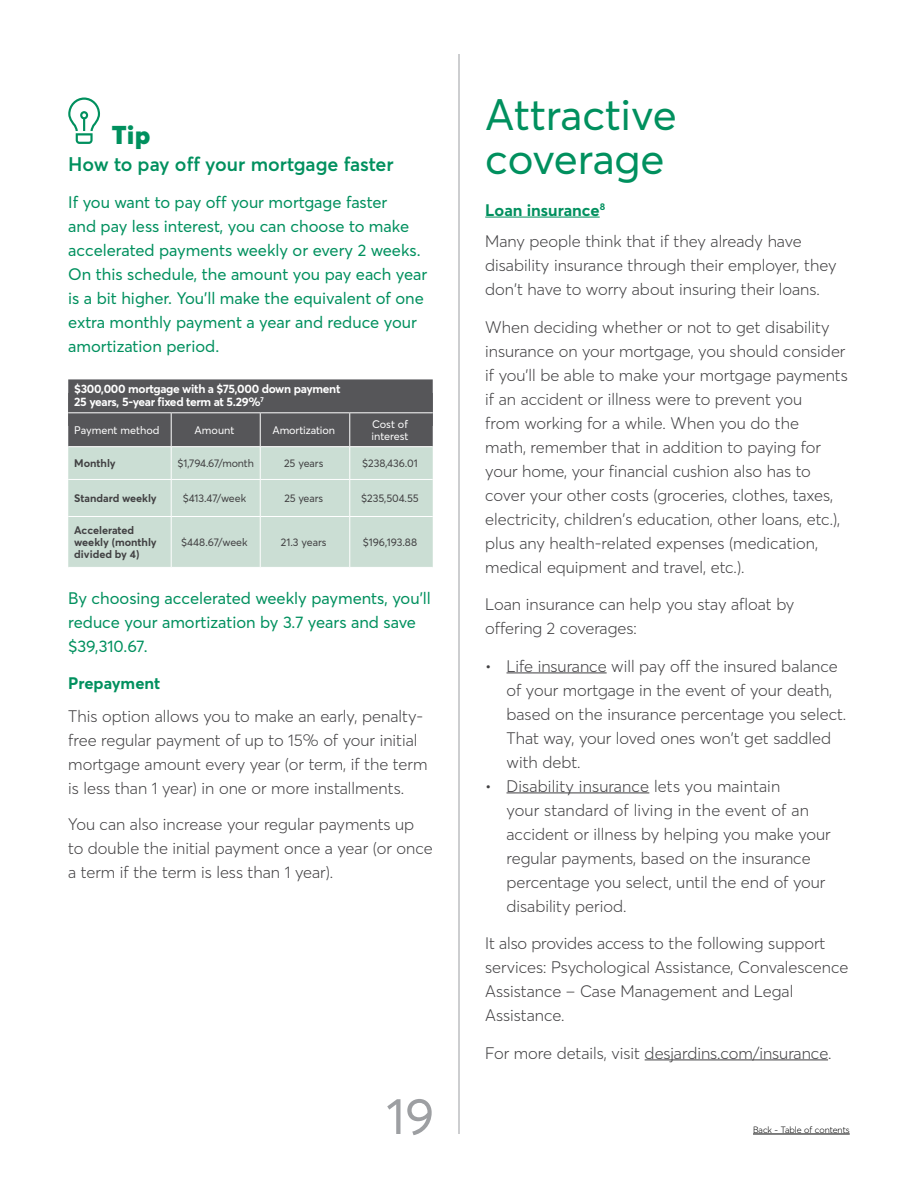
<style>
.page{position:relative;width:918px;height:1188px;background:#fff}
.page>*{position:absolute;margin:0;border:0;box-sizing:border-box;transform-origin:0 0}
.t1{font:50.55px "Desjardins Sans";color:#9d9fa2}
.t2{font:43.5px/43.5px "Desjardins Sans";color:#00905e}
.t3{font:900 25.5px "Desjardins Sans";color:#00905e}
.t4{font:600 19.5px "Desjardins Sans";color:#00905e}
.t5{font:300 16.5px/24px "Desjardins Sans";color:#414042}
.t6{font:16.5px/24px "Desjardins Sans";color:#00905e}
.t7{font:700 16.5px "Desjardins Sans";color:#00905e}
.t8{font:700 12px "Desjardins Sans";letter-spacing:-.025em;color:#fff}
.t9{font:10.8px "Desjardins Sans";letter-spacing:-.005em;color:#414042}
.t10{font:700 10.8px/12px "Desjardins Sans";color:#414042}
.t11{font:10.8px/12px "Desjardins Sans";color:#fff}
.t12{font:300 9px "Desjardins Sans";color:#000}
</style>
<div class="page">
<hr style="left:459px;top:54px;width:1px;height:1080px;background:#9d9fa2">
<div style="left:68px;top:379px;width:365px;height:33px;background:#565659"></div>
<svg style="left:68px;top:97px;width:32px;height:47px"></svg>
<div style="left:68px;top:413px;width:365px;height:33px;background:#565659"></div>
<div style="left:68px;top:447px;width:365px;height:120px;background:#cbded4"></div>
<hr style="left:349px;top:413px;width:1px;height:33px;background:#fff">
<hr style="left:349px;top:447px;width:1px;height:32px;background:#fff">
<hr style="left:349px;top:480px;width:1px;height:36px;background:#fff">
<hr style="left:349px;top:517px;width:1px;height:50px;background:#fff">
<hr style="left:171px;top:413px;width:1px;height:33px;background:#fff">
<hr style="left:260px;top:413px;width:1px;height:33px;background:#fff">
<hr style="left:171px;top:447px;width:1px;height:32px;background:#fff">
<hr style="left:260px;top:447px;width:1px;height:32px;background:#fff">
<hr style="left:68px;top:479px;width:103px;height:1px;background:#fff">
<hr style="left:171px;top:479px;width:89px;height:1px;background:#fff">
<hr style="left:171px;top:480px;width:1px;height:36px;background:#fff">
<hr style="left:260px;top:479px;width:90px;height:1px;background:#fff">
<hr style="left:260px;top:480px;width:1px;height:36px;background:#fff">
<hr style="left:350px;top:479px;width:83px;height:1px;background:#fff">
<hr style="left:68px;top:516px;width:103px;height:1px;background:#fff">
<hr style="left:171px;top:516px;width:89px;height:1px;background:#fff">
<hr style="left:171px;top:517px;width:1px;height:50px;background:#fff">
<hr style="left:260px;top:516px;width:90px;height:1px;background:#fff">
<hr style="left:260px;top:517px;width:1px;height:50px;background:#fff">
<hr style="left:350px;top:516px;width:83px;height:1px;background:#fff">
<hr style="left:485px;top:217px;width:115px;height:1px;background:#00905e">
<hr style="left:507px;top:673px;width:100px;height:1px;background:#414042">
<hr style="left:507px;top:793px;width:142px;height:1px;background:#414042">
<hr style="left:645px;top:1060px;width:183px;height:1px;background:#414042">
<hr style="left:753px;top:1134px;width:97px;height:1px;background:#000">
<p class="t3" style="left:112px;top:119px;width:40px">Tip</p>
<p class="t4" style="left:68px;top:152px;width:327px">How to pay off your mortgage faster</p>
<p class="t6" style="left:68px;top:191px;width:361px">If you want to pay off your mortgage faster<br>and pay less interest, you can choose to make accelerated payments weekly or every 2 weeks.<br>On this schedule, the amount you pay each year is a bit higher. You'll make the equivalent of one extra monthly payment a year and reduce your amortization period.</p>
<p class="t8" style="left:74px;top:381px;width:268px">$300,000 mortgage with a $75,000 down payment</p>
<p class="t8" style="left:74px;top:395px;width:191px">25 years, 5-year fixed term at 5.29%<sup>7</sup></p>
<p class="t11" style="left:74px;top:424px;width:87px">Payment method</p>
<p class="t11" style="left:195px;top:424px;width:41px">Amount</p>
<p class="t11" style="left:273px;top:424px;width:64px">Amortization</p>
<p class="t11" style="left:372px;top:418px;width:38px">Cost of interest</p>
<p class="t10" style="left:74px;top:457px;width:43px">Monthly</p>
<p class="t9" style="left:178px;top:457px;width:78px">$1,794.67/month</p>
<p class="t9" style="left:284px;top:457px;width:41px">25 years</p>
<p class="t9" style="left:362px;top:457px;width:57px">$238,436.01</p>
<p class="t10" style="left:74px;top:492px;width:84px">Standard weekly</p>
<p class="t9" style="left:183px;top:492px;width:65px">$413.47/week</p>
<p class="t9" style="left:285px;top:492px;width:40px">25 years</p>
<p class="t9" style="left:361px;top:492px;width:59px">$235,504.55</p>
<p class="t10" style="left:74px;top:524px;width:84px">Accelerated weekly (monthly divided by 4)</p>
<p class="t9" style="left:181px;top:536px;width:68px">$448.67/week</p>
<p class="t9" style="left:281px;top:536px;width:47px">21.3 years</p>
<p class="t9" style="left:363px;top:536px;width:56px">$196,193.88</p>
<p class="t6" style="left:68px;top:586px;width:364px">By choosing accelerated weekly payments, you'll reduce your amortization by 3.7 years and save $39,310.67.</p>
<h4 class="t7" style="left:68px;top:673px;width:94px">Prepayment</h4>
<p class="t5" style="left:68px;top:704px;width:361px">This option allows you to make an early, penalty&shy;free regular payment of up to 15% of your initial mortgage amount every year (or term, if the term is less than 1 year) in one or more installments.</p>
<p class="t5" style="left:68px;top:812px;width:366px">You can also increase your regular payments up to double the initial payment once a year (or once a term if the term is less than 1 year).</p>
<h1 class="t1" style="left:386px;top:1085px;width:50px">19</h1>
<h3 class="t2" style="left:485px;top:93px;width:193px">Attractive coverage</h3>
<h4 class="t7" style="left:485px;top:199px;width:121px">Loan insurance<sup>8</sup></h4>
<p class="t5" style="left:485px;top:229px;width:353px">Many people think that if they already have disability insurance through their employer, they don't have to worry about insuring their loans.</p>
<p class="t5" style="left:485px;top:315px;width:364px">When deciding whether or not to get disability insurance on your mortgage, you should consider if you'll be able to make your mortgage payments if an accident or illness were to prevent you<br>from working for a while. When you do the<br>math, remember that in addition to paying for your home, your financial cushion also has to cover your other costs (groceries, clothes, taxes, electricity, children's education, other loans, etc.), plus any health-related expenses (medication, medical equipment and travel, etc.).</p>
<p class="t5" style="left:485px;top:592px;width:311px">Loan insurance can help you stay afloat by offering 2 coverages:</p>
<p class="t5" style="left:507px;top:654px;width:341px;text-indent:-21px">• Life insurance will pay off the insured balance of your mortgage in the event of your death, based on the insurance percentage you select.<br>That way, your loved ones won't get saddled with debt.</p>
<p class="t5" style="left:507px;top:774px;width:326px;text-indent:-21px">• Disability insurance lets you maintain<br>your standard of living in the event of an accident or illness by helping you make your regular payments, based on the insurance percentage you select, until the end of your disability period.</p>
<p class="t5" style="left:485px;top:931px;width:365px">It also provides access to the following support services: Psychological Assistance, Convalescence Assistance – Case Management and Legal Assistance.</p>
<p class="t5" style="left:485px;top:1041px;width:348px">For more details, visit desjardins.com/insurance.</p>
<p class="t12" style="left:753px;top:1125px;width:98px">Back - Table of contents</p>
</div>
